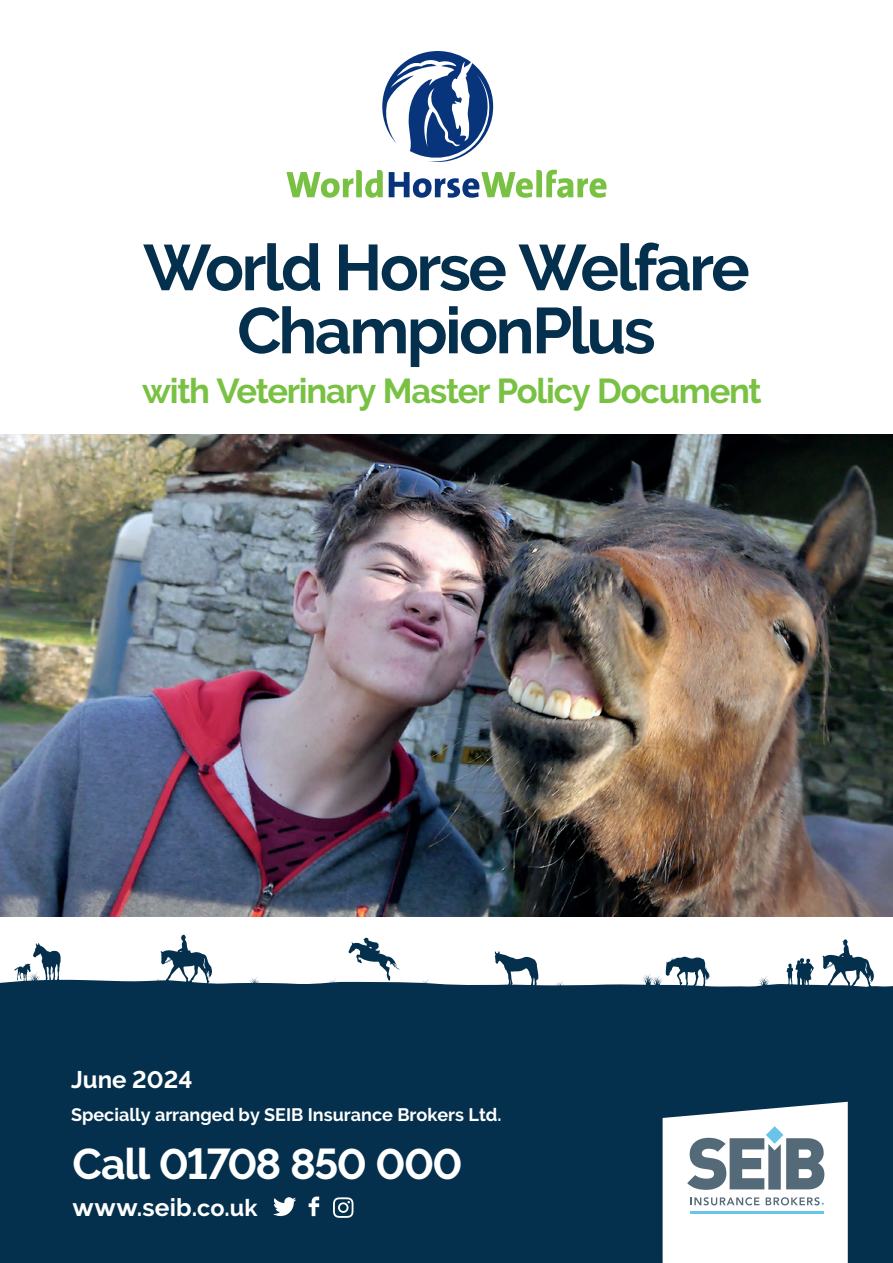
<style>
.page{position:relative;width:893px;height:1263px;background:#fff}
.page>*{position:absolute;margin:0;border:0;box-sizing:border-box;transform-origin:0 0}
.t1{font:700 64.5px/63px "Raleway";letter-spacing:-.04em;color:#04304e;text-align:center}
.t2{font:700 42.9px "Raleway";letter-spacing:-.035em;color:#fff}
.t3{font:700 34.5px "Raleway";letter-spacing:-.035em;color:#79c142}
.t4{font:700 24.45px "Raleway";letter-spacing:.01em;color:#fff}
.t5{font:700 24px "Raleway";color:#fff}
.t6{font:700 18px "Raleway";color:#fff}
.s1{font-size:23.4px}
</style>
<div class="page">
<svg style="left:389px;top:170px;width:217px;height:28px"></svg>
<svg style="left:286px;top:170px;width:97px;height:28px"></svg>
<svg style="left:382px;top:51px;width:112px;height:111px"></svg>
<svg style="left:0;top:935px;width:893px;height:101px;fill:#04304e"></svg>
<div style="left:0;top:1036px;width:893px;height:227px;background:#04304e"></div>
<svg style="left:663px;top:1102px;width:185px;height:161px"></svg>
<svg style="left:273px;top:1197px;width:23px;height:19px"></svg>
<svg style="left:309px;top:1196px;width:10px;height:20px"></svg>
<svg style="left:333px;top:1197px;width:20px;height:21px"></svg>
<img style="left:0;top:434px;width:893px;height:482px">
<h1 class="t1" style="left:143px;top:236px;width:608px">World Horse Welfare<br>ChampionPlus</h1>
<h3 class="t3" style="left:142px;top:371px;width:621px">with Veterinary Master Policy Document</h3>
<h3 class="t5" style="left:71px;top:1066px;width:123px">June 2024</h3>
<p class="t6" style="left:71px;top:1104px;width:432px">Specially arranged by SEIB Insurance Brokers Ltd.</p>
<h2 class="t2" style="left:72px;top:1140px;width:392px">Call 01708 850 000</h2>
<h3 class="t4" style="left:72px;top:1193px;width:187px">www.seib.<span class="s1">co.uk</span></h3>
</div>
